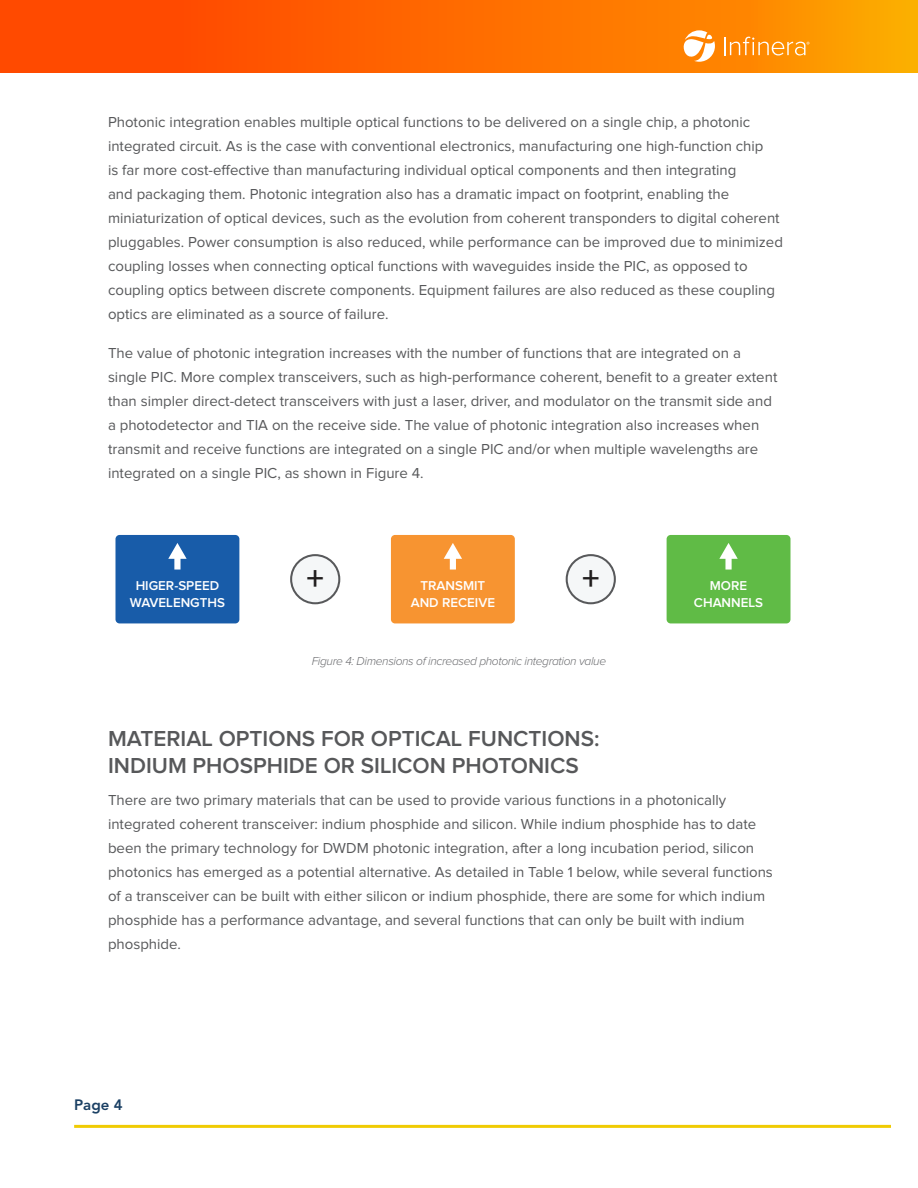
<style>
.page{position:relative;width:918px;height:1188px;background:#fff}
.page>*{position:absolute;margin:0;border:0;box-sizing:border-box;transform-origin:0 0}
.t1{font:600 34.8px "Proxima Nova";color:#211e1e}
.Body_Header{font:600 22.5px/27px "Proxima Nova";color:#57585a}
.Body_Text{font:15px/24px "Proxima Nova";color:#57585a}
.t2{font:800 15px "Avenir LT Std";color:#1b4064}
.t3{font:600 13.35px/17px "Proxima Nova";color:#fff;text-align:center}
.Notation{font:italic 300 12px "Proxima Nova";letter-spacing:-.03em;color:#6c6d70}
</style>
<div class="page">
<hr style="left:74px;top:1125px;width:817px;height:3px;background:#f0cb02">
<svg style="left:0;top:0;width:918px;height:72px;background:#fe6b00"></svg>
<svg style="left:682px;top:30px;width:33px;height:32px"></svg>
<svg style="left:724px;top:37px;width:85px;height:18px;background:#fea335"></svg>
<div style="left:291px;top:555px;width:48px;height:48px;background:#f5f7f8;border-radius:50%"></div>
<div style="left:290px;top:554px;width:50px;height:50px;border:2px solid #58595b;border-radius:50%"></div>
<div style="left:567px;top:555px;width:48px;height:48px;background:#f5f7f8;border-radius:50%"></div>
<div style="left:566px;top:554px;width:50px;height:50px;border:2px solid #58595b;border-radius:50%"></div>
<div style="left:116px;top:535px;width:123px;height:88px;background:#185ca9;border-radius:4px"></div>
<div style="left:174px;top:556px;width:7px;height:14px;background:#fff"></div>
<svg style="left:168px;top:543px;width:19px;height:16px"></svg>
<div style="left:391px;top:535px;width:124px;height:88px;background:#f79431;border-radius:4px"></div>
<div style="left:450px;top:556px;width:6px;height:14px;background:#fff"></div>
<svg style="left:444px;top:543px;width:18px;height:16px"></svg>
<div style="left:667px;top:535px;width:123px;height:88px;background:#60bb46;border-radius:4px"></div>
<div style="left:725px;top:556px;width:7px;height:14px;background:#fff"></div>
<svg style="left:719px;top:543px;width:19px;height:16px"></svg>
<p class="Body_Text" style="left:108px;top:110px;width:677px">Photonic integration enables multiple optical functions to be delivered on a single chip, a photonic integrated circuit. As is the case with conventional electronics, manufacturing one high-function chip<br>is far more cost-effective than manufacturing individual optical components and then integrating<br>and packaging them. Photonic integration also has a dramatic impact on footprint, enabling the miniaturization of optical devices, such as the evolution from coherent transponders to digital coherent pluggables. Power consumption is also reduced, while performance can be improved due to minimized coupling losses when connecting optical functions with waveguides inside the PIC, as opposed to coupling optics between discrete components. Equipment failures are also reduced as these coupling optics are eliminated as a source of failure.</p>
<p class="Body_Text" style="left:108px;top:341px;width:671px">The value of photonic integration increases with the number of functions that are integrated on a single PIC. More complex transceivers, such as high-performance coherent, benefit to a greater extent than simpler direct-detect transceivers with just a laser, driver, and modulator on the transmit side and a photodetector and TIA on the receive side. The value of photonic integration also increases when transmit and receive functions are integrated on a single PIC and/or when multiple wavelengths are integrated on a single PIC, as shown in Figure 4.</p>
<p class="t3" style="left:136px;top:578px;width:85px">HIGER-SPEED</p>
<p class="t1" style="left:306px;top:563px;width:19px">+</p>
<p class="t1" style="left:582px;top:563px;width:19px">+</p>
<p class="t3" style="left:130px;top:595px;width:97px">WAVELENGTHS</p>
<p class="t3" style="left:411px;top:578px;width:86px">TRANSMIT<br>AND RECEIVE</p>
<p class="t3" style="left:694px;top:578px;width:71px">MORE<br>CHANNELS</p>
<p class="Notation" style="left:312px;top:655px;width:296px">Figure 4: Dimensions of increased photonic integration value</p>
<p class="Body_Header" style="left:108px;top:726px;width:493px">MATERIAL OPTIONS FOR OPTICAL FUNCTIONS:<br>INDIUM PHOSPHIDE OR SILICON PHOTONICS</p>
<p class="Body_Text" style="left:108px;top:789px;width:666px">There are two primary materials that can be used to provide various functions in a photonically integrated coherent transceiver: indium phosphide and silicon. While indium phosphide has to date been the primary technology for DWDM photonic integration, after a long incubation period, silicon photonics has emerged as a potential alternative. As detailed in Table 1 below, while several functions of a transceiver can be built with either silicon or indium phosphide, there are some for which indium phosphide has a performance advantage, and several functions that can only be built with indium phosphide.</p>
<p class="t2" style="left:74px;top:1096px;width:50px">Page 4</p>
</div>
